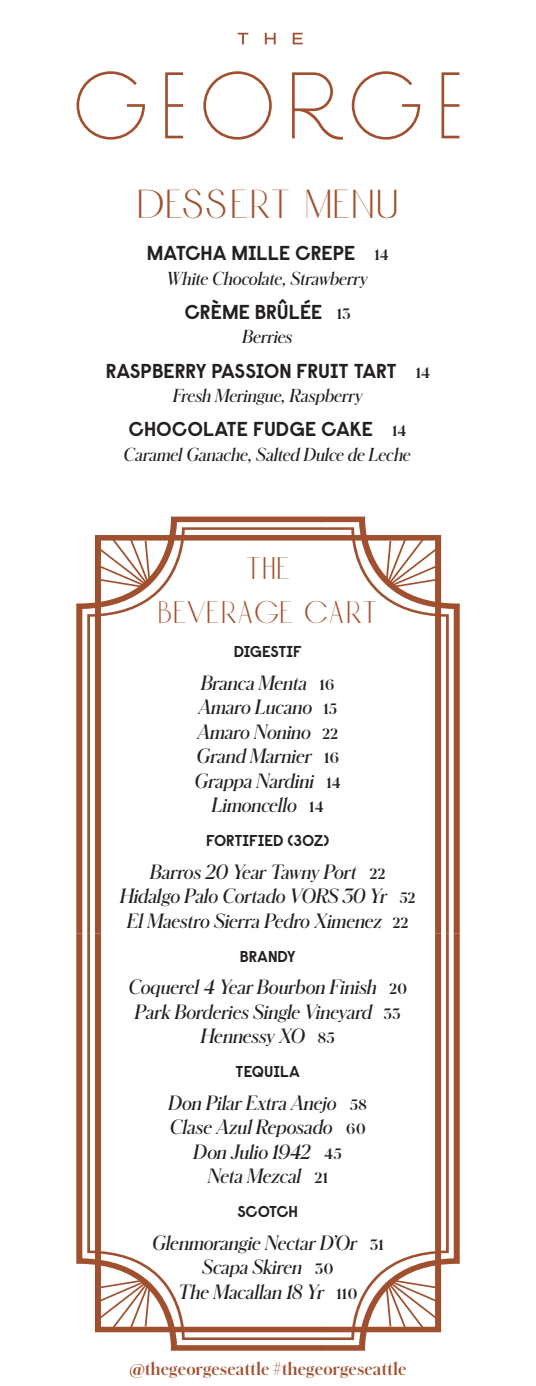
<style>
.page{position:relative;width:536px;height:1386px;background:#fff}
.page>*{position:absolute;margin:0;border:0;box-sizing:border-box;transform-origin:0 0}
.Section{font:38.5px "Botanica";letter-spacing:.03em;color:#a0502f}
.Section-2{font:29.75px "Botanica";letter-spacing:.03em;color:#a0502f}
.Dish{font:700 20.12px "Raisonne Pro";color:#231f20}
.Description{font:italic 600 19.25px "Schnyder S";color:#231f20}
.Description-2{font:italic 600 17.5px "Schnyder S";color:#231f20}
.Social{font:700 17.5px "Schnyder S";letter-spacing:.01em;color:#a0502f}
.Dish-2{font:italic 600 17.5px "Schnyder S";color:#231f20}
.Dish-3{font:700 15.75px "Raisonne Pro";color:#231f20}
.Dish-4{font:700 15.75px "Raisonne Pro";letter-spacing:-.025em;color:#231f20}
.s1{font-family:"Schnyder S";font-size:14px}
.s2{font-weight:700;font-style:normal;font-size:14px}
</style>
<div class="page">
<svg style="left:76px;top:33px;width:383px;height:107px"></svg>
<svg style="left:322px;top:517px;width:137px;height:417px"></svg>
<svg style="left:322px;top:527px;width:126px;height:407px"></svg>
<svg style="left:76px;top:517px;width:246px;height:417px"></svg>
<svg style="left:87px;top:527px;width:235px;height:407px"></svg>
<svg style="left:322px;top:934px;width:137px;height:417px"></svg>
<svg style="left:322px;top:934px;width:126px;height:406px"></svg>
<svg style="left:76px;top:934px;width:246px;height:417px"></svg>
<svg style="left:87px;top:934px;width:235px;height:406px"></svg>
<p class="Section" style="left:137px;top:180px;width:263px">DESSERT MENU</p>
<p class="Dish" style="left:147px;top:240px;width:243px">MATCHA MILLE CREPE <span class="s1">14</span></p>
<p class="Description-2" style="left:166px;top:266px;width:202px">White Chocolate, Strawberry</p>
<p class="Dish" style="left:184px;top:298px;width:168px">CRÈME BRÛLÉE <span class="s1">13</span></p>
<p class="Dish-2" style="left:242px;top:325px;width:51px">Berries</p>
<p class="Dish" style="left:106px;top:357px;width:326px">RASPBERRY PASSION FRUIT TART <span class="s1">14</span></p>
<p class="Description-2" style="left:173px;top:383px;width:191px">Fresh Meringue, Raspberry</p>
<p class="Dish" style="left:128px;top:416px;width:279px">CHOCOLATE FUDGE CAKE <span class="s1">14</span></p>
<p class="Description-2" style="left:124px;top:442px;width:288px">Caramel Ganache, Salted Dulce de Leche</p>
<p class="Section-2" style="left:245px;top:550px;width:47px">THE</p>
<p class="Section-2" style="left:158px;top:593px;width:220px">BEVERAGE CART</p>
<p class="Dish-4" style="left:234px;top:641px;width:69px">DIGESTIF</p>
<p class="Description" style="left:201px;top:669px;width:135px">Branca Menta <span class="s2">16</span></p>
<p class="Description" style="left:198px;top:693px;width:140px">Amaro Lucano <span class="s2">15</span></p>
<p class="Description" style="left:197px;top:718px;width:142px">Amaro Nonino <span class="s2">22</span></p>
<p class="Description" style="left:196px;top:742px;width:144px">Grand Marnier <span class="s2">16</span></p>
<p class="Description" style="left:194px;top:767px;width:148px">Grappa Nardini <span class="s2">14</span></p>
<p class="Description" style="left:212px;top:791px;width:113px">Limoncello <span class="s2">14</span></p>
<p class="Dish-3" style="left:206px;top:830px;width:125px">FORTIFIED (3OZ)</p>
<p class="Description" style="left:150px;top:858px;width:237px">Barros 20 Year Tawny Port <span class="s2">22</span></p>
<p class="Description" style="left:120px;top:882px;width:297px">Hidalgo Palo Cortado VORS 30 Yr <span class="s2">52</span></p>
<p class="Description" style="left:127px;top:907px;width:282px">El Maestro Sierra Pedro Ximenez <span class="s2">22</span></p>
<p class="Dish-3" style="left:240px;top:946px;width:57px">BRANDY</p>
<p class="Description" style="left:128px;top:973px;width:280px">Coquerel 4 Year Bourbon Finish <span class="s2">20</span></p>
<p class="Description" style="left:135px;top:998px;width:267px">Park Borderies Single Vineyard <span class="s2">33</span></p>
<p class="Description" style="left:201px;top:1022px;width:135px">Hennessy XO <span class="s2">85</span></p>
<p class="Dish-3" style="left:235px;top:1061px;width:66px">TEQUILA</p>
<p class="Description" style="left:168px;top:1089px;width:200px">Don Pilar Extra Anejo <span class="s2">58</span></p>
<p class="Description" style="left:170px;top:1113px;width:197px">Clase Azul Reposado <span class="s2">60</span></p>
<p class="Description" style="left:193px;top:1138px;width:150px">Don Julio 1942 <span class="s2">45</span></p>
<p class="Description" style="left:208px;top:1162px;width:121px">Neta Mezcal <span class="s2">21</span></p>
<p class="Dish-3" style="left:237px;top:1201px;width:62px">SCOTCH</p>
<p class="Description" style="left:152px;top:1229px;width:233px">Glenmorangie Nectar D’Or <span class="s2">31</span></p>
<p class="Description" style="left:202px;top:1253px;width:133px">Scapa Skiren <span class="s2">30</span></p>
<p class="Description" style="left:178px;top:1278px;width:180px">The Macallan 18 Yr <span class="s2">110</span></p>
<p class="Social" style="left:129px;top:1356px;width:278px">@thegeorgeseattle #thegeorgeseattle</p>
</div>
